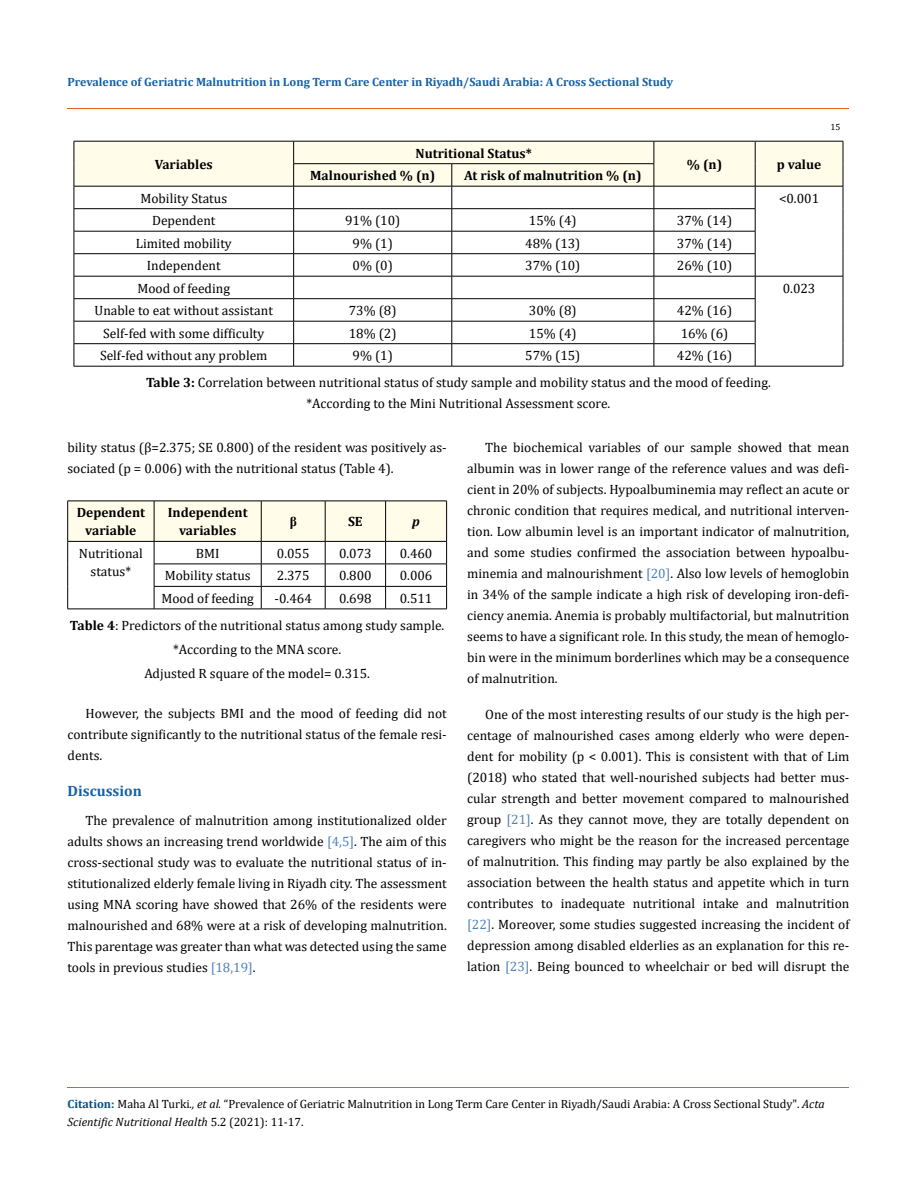
<style>
.page{position:relative;width:917px;height:1188px;background:#fff}
.page>*{position:absolute;margin:0;border:0;box-sizing:border-box;transform-origin:0 0}
.t1{font:700 15px "Cambria";color:#1560a6}
.t2{font:13.5px/21px "Cambria";color:#000;text-align:justify}
.t3{font:700 13.5px/18px "Cambria";color:#000;text-align:center}
.t4{font:700 13.5px "Times New Roman";color:#000}
.t5{font:italic 700 13.5px "Cambria";color:#000}
.t6{font:12px/18px "Cambria";color:#000}
.t7{font:700 12px "Cambria";color:#1560a6}
.t8{font:9px "Cambria";color:#000}
.s1{font-weight:700}
.s2{color:#4f81bd}
.s3{font-weight:700;color:#035089}
.s4{font-style:italic}
</style>
<div class="page">
<hr style="left:67px;top:109px;width:782px;height:1px;background:#e05d1a">
<svg style="left:74px;top:141px;width:769px;height:225px"></svg>
<hr style="left:74px;top:366px;width:219px;height:1px;background:#000">
<hr style="left:293px;top:366px;width:159px;height:1px;background:#000">
<hr style="left:452px;top:366px;width:202px;height:1px;background:#000">
<hr style="left:654px;top:366px;width:101px;height:1px;background:#000">
<hr style="left:755px;top:366px;width:88px;height:1px;background:#000">
<svg style="left:67px;top:501px;width:380px;height:108px"></svg>
<hr style="left:67px;top:609px;width:87px;height:1px;background:#000">
<hr style="left:154px;top:609px;width:107px;height:1px;background:#000">
<hr style="left:261px;top:609px;width:64px;height:1px;background:#000">
<hr style="left:325px;top:609px;width:60px;height:1px;background:#000">
<hr style="left:385px;top:609px;width:62px;height:1px;background:#000">
<hr style="left:67px;top:1087px;width:782px;height:1px;background:#e05d1a">
<p class="t7" style="left:67px;top:73px;width:607px">Prevalence of Geriatric Malnutrition in Long Term Care Center in Riyadh/Saudi Arabia: A Cross Sectional Study</p>
<p class="t3" style="left:155px;top:155px;width:60px">Variables</p>
<p class="t3" style="left:415px;top:144px;width:118px">Nutritional Status*</p>
<p class="t3" style="left:310px;top:166px;width:126px">Malnourished % (n)</p>
<p class="t3" style="left:464px;top:166px;width:179px">At risk of malnutrition % (n)</p>
<p class="t8" style="left:830px;top:122px;width:11px">15</p>
<p class="t3" style="left:687px;top:155px;width:37px">% (n)</p>
<p class="t3" style="left:776px;top:155px;width:46px">p value</p>
<p class="t2" style="left:140px;top:188px;width:88px">Mobility Status</p>
<p class="t2" style="left:779px;top:188px;width:42px">&lt;0.001</p>
<p class="t2" style="left:152px;top:210px;width:65px">Dependent</p>
<p class="t2" style="left:345px;top:210px;width:57px">91% (10)</p>
<p class="t2" style="left:529px;top:210px;width:49px">15% (4)</p>
<p class="t2" style="left:677px;top:210px;width:57px">37% (14)</p>
<p class="t2" style="left:136px;top:233px;width:97px">Limited mobility</p>
<p class="t2" style="left:352px;top:233px;width:42px">9% (1)</p>
<p class="t2" style="left:525px;top:233px;width:57px">48% (13)</p>
<p class="t2" style="left:677px;top:233px;width:57px">37% (14)</p>
<p class="t2" style="left:147px;top:255px;width:75px">Independent</p>
<p class="t2" style="left:352px;top:255px;width:42px">0% (0)</p>
<p class="t2" style="left:525px;top:255px;width:57px">37% (10)</p>
<p class="t2" style="left:677px;top:255px;width:57px">26% (10)</p>
<p class="t2" style="left:137px;top:278px;width:94px">Mood of feeding</p>
<p class="t2" style="left:782px;top:278px;width:34px">0.023</p>
<p class="t2" style="left:95px;top:300px;width:180px">Unable to eat without assistant</p>
<p class="t2" style="left:349px;top:300px;width:49px">73% (8)</p>
<p class="t2" style="left:529px;top:300px;width:49px">30% (8)</p>
<p class="t2" style="left:677px;top:300px;width:57px">42% (16)</p>
<p class="t2" style="left:103px;top:323px;width:163px">Self-fed with some difficulty</p>
<p class="t2" style="left:349px;top:323px;width:49px">18% (2)</p>
<p class="t2" style="left:529px;top:323px;width:49px">15% (4)</p>
<p class="t2" style="left:680px;top:323px;width:49px">16% (6)</p>
<p class="t2" style="left:100px;top:345px;width:169px">Self-fed without any problem</p>
<p class="t2" style="left:352px;top:345px;width:42px">9% (1)</p>
<p class="t2" style="left:525px;top:345px;width:57px">57% (15)</p>
<p class="t2" style="left:146px;top:342px;width:626px;line-height:27.2px;text-indent:531px">42% (16)<br><span class="s1">Table 3:</span> Correlation between nutritional status of study sample and mobility status and the mood of feeding.</p>
<p class="t2" style="left:306px;top:393px;width:305px">*According to the Mini Nutritional Assessment score.</p>
<p class="t2" style="left:67px;top:437px;width:381px">bility status (β=2.375; SE 0.800) of the resident was positively as&shy;sociated (p = 0.006) with the nutritional status (Table 4).</p>
<p class="t3" style="left:77px;top:503px;width:70px">Dependent variable</p>
<p class="t3" style="left:168px;top:503px;width:81px">Independent variables</p>
<p class="t4" style="left:290px;top:511px;width:9px">β</p>
<p class="t3" style="left:348px;top:512px;width:16px">SE</p>
<p class="t5" style="left:412px;top:512px;width:9px">p</p>
<p class="t2" style="left:79px;top:544px;width:65px;line-height:18px;text-align:center">Nutritional status*</p>
<p class="t2" style="left:196px;top:543px;width:25px">BMI</p>
<p class="t2" style="left:277px;top:543px;width:34px">0.055</p>
<p class="t2" style="left:339px;top:543px;width:34px">0.073</p>
<p class="t2" style="left:400px;top:543px;width:34px">0.460</p>
<p class="t2" style="left:467px;top:437px;width:384px;text-indent:18px">The biochemical variables of our sample showed that mean albumin was in lower range of the reference values and was defi&shy;cient in 20% of subjects. Hypoalbuminemia may reflect an acute or chronic condition that requires medical, and nutritional interven&shy;tion. Low albumin level is an important indicator of malnutrition, and some studies confirmed the association between hypoalbu&shy;minemia and malnourishment <span class="s2">[20]</span>. Also low levels of hemoglobin in 34% of the sample indicate a high risk of developing iron-defi&shy;ciency anemia. Anemia is probably multifactorial, but malnutrition seems to have a significant role. In this study, the mean of hemoglo&shy;bin were in the minimum borderlines which may be a consequence of malnutrition.</p>
<p class="t2" style="left:467px;top:704px;width:384px;text-indent:18px">One of the most interesting results of our study is the high per&shy;centage of malnourished cases among elderly who were depen&shy;dent for mobility (p &lt; 0.001). This is consistent with that of Lim (2018) who stated that well-nourished subjects had better mus&shy;cular strength and better movement compared to malnourished group <span class="s2">[21]</span>. As they cannot move, they are totally dependent on caregivers who might be the reason for the increased percentage of malnutrition. This finding may partly be also explained by the association between the health status and appetite which in turn contributes to inadequate nutritional intake and malnutrition <span class="s2">[22]</span>. Moreover, some studies suggested increasing the incident of depression among disabled elderlies as an explanation for this re&shy;lation <span class="s2">[23]</span>. Being bounced to wheelchair or bed will disrupt the</p>
<p class="t2" style="left:165px;top:565px;width:87px">Mobility status</p>
<p class="t2" style="left:277px;top:565px;width:34px">2.375</p>
<p class="t2" style="left:339px;top:565px;width:34px">0.800</p>
<p class="t2" style="left:400px;top:565px;width:34px">0.006</p>
<p class="t2" style="left:161px;top:588px;width:94px">Mood of feeding</p>
<p class="t2" style="left:275px;top:588px;width:39px">-0.464</p>
<p class="t2" style="left:339px;top:588px;width:34px">0.698</p>
<p class="t2" style="left:70px;top:585px;width:376px;line-height:27.2px;text-indent:330px">0.511<br><span class="s1">Table 4</span>: Predictors of the nutritional status among study sample.</p>
<p class="t2" style="left:144px;top:637px;width:227px;line-height:24px;text-align:center">*According to the MNA score.<br>Adjusted R square of the model= 0.315.</p>
<p class="t2" style="left:67px;top:703px;width:381px;text-indent:18px">However, the subjects BMI and the mood of feeding did not contribute significantly to the nutritional status of the female resi&shy;dents.</p>
<p class="t1" style="left:67px;top:780px;width:76px">Discussion</p>
<p class="t2" style="left:67px;top:810px;width:381px;text-indent:18px">The prevalence of malnutrition among institutionalized older adults shows an increasing trend worldwide <span class="s2">[4,5]</span>. The aim of this cross-sectional study was to evaluate the nutritional status of in&shy;stitutionalized elderly female living in Riyadh city. The assessment using MNA scoring have showed that 26% of the residents were malnourished and 68% were at a risk of developing malnutrition.<br>This parentage was greater than what was detected using the same tools in previous studies <span class="s2">[18,19]</span>.</p>
<p class="t6" style="left:67px;top:1095px;width:758px"><span class="s3">Citation:</span> Maha Al Turki<span class="s4">., et al.</span> “Prevalence of Geriatric Malnutrition in Long Term Care Center in Riyadh/Saudi Arabia: A Cross Sectional Study". <span class="s4">Acta<br>Scientific Nutritional Health</span> 5.2 (2021): 11-17.</p>
</div>
